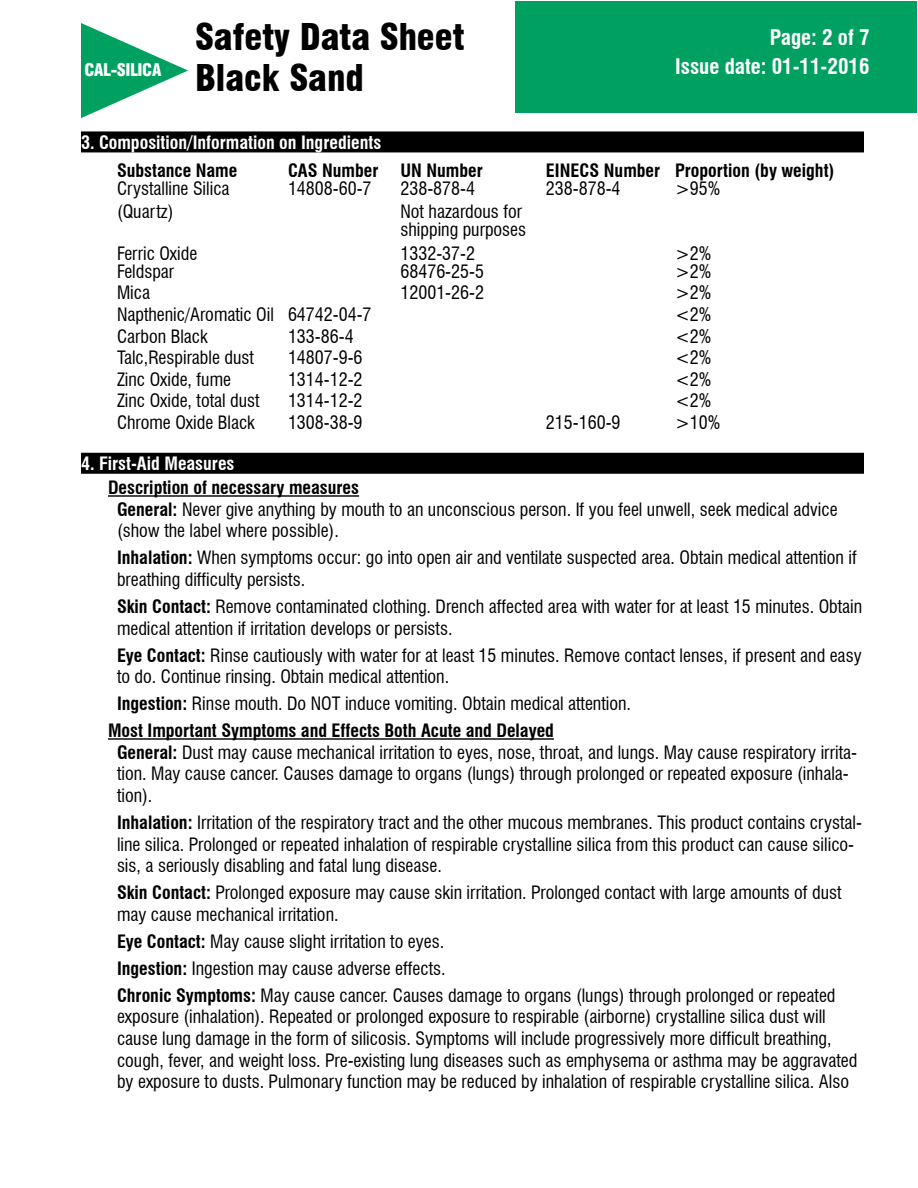
<style>
.page{position:relative;width:918px;height:1188px;background:#fff}
.page>*{position:absolute;margin:0;border:0;box-sizing:border-box;transform-origin:0 0}
.t1{font:900 condensed 36px/41.2px "Swiss 721 BT";color:#000}
.t2{font:700 condensed 21px "Swiss 721 BT";color:#fff}
.t3{font:condensed 18px/21.6px "Swiss 721 BT";color:#000}
.t4{font:700 condensed 18px/27px "Swiss 721 BT";color:#000}
.t5{font:700 condensed 18px "Swiss 721 BT";color:#fff}
.t6{font:900 condensed 17.1px "Swiss 721 BT";letter-spacing:-.025em;color:#fff}
.s1{font-weight:700}
.s2{font-weight:400}
</style>
<div class="page">
<div style="left:515px;top:1px;width:402px;height:111px;background:#00a160"></div>
<svg style="left:81px;top:23px;width:107px;height:95px"></svg>
<div style="left:81px;top:131px;width:783px;height:21px;background:#000"></div>
<div style="left:81px;top:453px;width:783px;height:21px;background:#000"></div>
<hr style="left:108px;top:495px;width:251px;height:2px;background:#000">
<hr style="left:108px;top:738px;width:446px;height:2px;background:#000">
<p class="t6" style="left:84px;top:60px;width:78px">CAL-SILICA</p>
<h1 class="t1" style="left:195px;top:17px;width:271px">Safety Data Sheet<br>Black Sand</h1>
<p class="t2" style="left:770px;top:25px;width:101px">Page: 2 of 7</p>
<p class="t2" style="left:675px;top:53px;width:196px">Issue date: 01-11-2016</p>
<p class="t5" style="left:81px;top:131px;width:302px">3. Composition/Information on Ingredients</p>
<p class="t4" style="left:117px;top:157px;width:122px">Substance Name</p>
<p class="t4" style="left:288px;top:157px;width:196px">CAS Number UN Number</p>
<p class="t4" style="left:546px;top:157px;width:290px">EINECS Number Proportion (by weight)</p>
<p class="t3" style="left:117px;top:178px;width:114px">Crystalline Silica</p>
<p class="t3" style="left:288px;top:178px;width:85px">14808-60-7</p>
<p class="t3" style="left:400px;top:178px;width:76px">238-878-4</p>
<p class="t3" style="left:546px;top:178px;width:76px">238-878-4</p>
<p class="t3" style="left:675px;top:178px;width:47px">&gt;95%</p>
<p class="t3" style="left:117px;top:201px;width:58px">(Quartz)</p>
<p class="t3" style="left:400px;top:203px;width:127px;line-height:18px">Not hazardous for shipping purposes</p>
<p class="t3" style="left:117px;top:242px;width:82px">Ferric Oxide</p>
<p class="t3" style="left:400px;top:242px;width:76px">1332-37-2</p>
<p class="t3" style="left:675px;top:242px;width:38px">&gt;2%</p>
<p class="t3" style="left:117px;top:260px;width:59px">Feldspar</p>
<p class="t3" style="left:400px;top:260px;width:85px">68476-25-5</p>
<p class="t3" style="left:675px;top:260px;width:38px">&gt;2%</p>
<p class="t3" style="left:117px;top:282px;width:35px">Mica</p>
<p class="t3" style="left:400px;top:282px;width:85px">12001-26-2</p>
<p class="t3" style="left:675px;top:282px;width:38px">&gt;2%</p>
<p class="t3" style="left:117px;top:304px;width:256px">Napthenic/Aromatic Oil 64742-04-7</p>
<p class="t3" style="left:675px;top:304px;width:38px">&lt;2%</p>
<p class="t3" style="left:117px;top:325px;width:92px">Carbon Black</p>
<p class="t3" style="left:288px;top:325px;width:67px">133-86-4</p>
<p class="t3" style="left:675px;top:325px;width:38px">&lt;2%</p>
<p class="t3" style="left:117px;top:347px;width:138px">Talc,Respirable dust</p>
<p class="t3" style="left:288px;top:347px;width:76px">14807-9-6</p>
<p class="t3" style="left:675px;top:347px;width:38px">&lt;2%</p>
<p class="t3" style="left:117px;top:368px;width:116px">Zinc Oxide, fume</p>
<p class="t3" style="left:288px;top:368px;width:76px">1314-12-2</p>
<p class="t3" style="left:675px;top:368px;width:38px">&lt;2%</p>
<p class="t3" style="left:117px;top:390px;width:144px">Zinc Oxide, total dust</p>
<p class="t3" style="left:288px;top:390px;width:76px">1314-12-2</p>
<p class="t3" style="left:675px;top:390px;width:38px">&lt;2%</p>
<p class="t3" style="left:117px;top:412px;width:139px">Chrome Oxide Black</p>
<p class="t3" style="left:288px;top:412px;width:76px">1308-38-9</p>
<p class="t3" style="left:546px;top:412px;width:76px">215-160-9</p>
<p class="t3" style="left:675px;top:412px;width:47px">&gt;10%</p>
<p class="t5" style="left:81px;top:453px;width:155px">4. First-Aid Measures</p>
<p class="t3" style="left:117px;top:477px;width:722px;text-indent:-9px"><span class="s1">Description of necessary measures<br>General:</span> Never give anything by mouth to an unconscious person. If you feel unwell, seek medical advice (show the label where possible).</p>
<p class="t3" style="left:117px;top:547px;width:741px"><span class="s1">Inhalation:</span> When symptoms occur: go into open air and ventilate suspected area. Obtain medical attention if breathing difficulty persists.</p>
<p class="t3" style="left:117px;top:596px;width:747px"><span class="s1">Skin Contact:</span> Remove contaminated clothing. Drench affected area with water for at least 15 minutes. Obtain medical attention if irritation develops or persists.</p>
<p class="t3" style="left:117px;top:644px;width:746px"><span class="s1">Eye Contact:</span> Rinse cautiously with water for at least 15 minutes. Remove contact lenses, if present and easy to do. Continue rinsing. Obtain medical attention.</p>
<p class="t4" style="left:108px;top:690px;width:525px;text-indent:9px">Ingestion: <span class="s2">Rinse mouth. Do NOT induce vomiting. Obtain medical attention.<br></span>Most Important Symptoms and Effects Both Acute and Delayed</p>
<p class="t3" style="left:117px;top:742px;width:742px"><span class="s1">General:</span> Dust may cause mechanical irritation to eyes, nose, throat, and lungs. May cause respiratory irrita&shy;tion. May cause cancer. Causes damage to organs (lungs) through prolonged or repeated exposure (inhala&shy;tion).</p>
<p class="t3" style="left:117px;top:812px;width:747px"><span class="s1">Inhalation:</span> Irritation of the respiratory tract and the other mucous membranes. This product contains crystal&shy;line silica. Prolonged or repeated inhalation of respirable crystalline silica from this product can cause silico&shy;sis, a seriously disabling and fatal lung disease.</p>
<p class="t3" style="left:117px;top:882px;width:726px"><span class="s1">Skin Contact:</span> Prolonged exposure may cause skin irritation. Prolonged contact with large amounts of dust may cause mechanical irritation.</p>
<p class="t3" style="left:117px;top:928px;width:720px;line-height:27px"><span class="s1">Eye Contact:</span> May cause slight irritation to eyes.<br><span class="s1">Ingestion:</span> Ingestion may cause adverse effects.<br><span class="s1">Chronic Symptoms:</span> May cause cancer. Causes damage to organs (lungs) through prolonged or repeated</p>
<p class="t3" style="left:117px;top:1006px;width:742px">exposure (inhalation). Repeated or prolonged exposure to respirable (airborne) crystalline silica dust will cause lung damage in the form of silicosis. Symptoms will include progressively more difficult breathing, cough, fever, and weight loss. Pre-existing lung diseases such as emphysema or asthma may be aggravated by exposure to dusts. Pulmonary function may be reduced by inhalation of respirable crystalline silica. Also</p>
</div>
